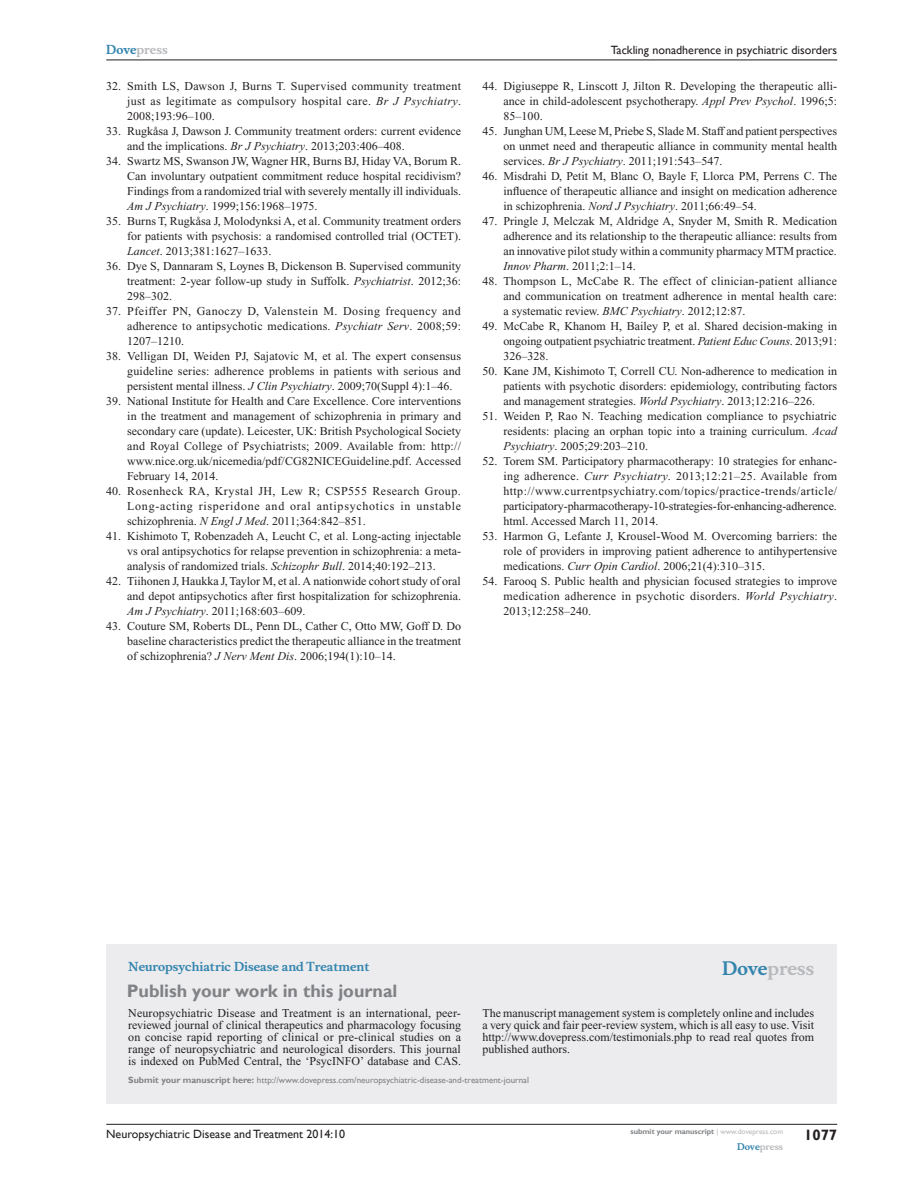
<style>
.page{position:relative;width:918px;height:1188px;background:#fff}
.page>*{position:absolute;margin:0;border:0;box-sizing:border-box;transform-origin:0 0}
.PromBx-H1{font:700 18px "Gill Sans";color:#808285}
.PromBx-Brand{font:700 18px "Musee";color:#b8b9bc}
.t1{font:700 15px "Gill Sans";color:#231f20}
.RefNL2{font:12px/15px "Times New Roman";color:#231f20;text-align:justify}
.PromBx-Tx{font:12px/12px "Times New Roman";color:#231f20;text-align:justify}
.t2{font:12px "Gill Sans";color:#231f20}
.PromBx-JrnlName{font:700 12px "Musee";color:#3485ae}
.t3{font:700 12px "Musee";color:#b8b9bc}
.PromBx-SubmitMssWebA{font:9px "Gill Sans";color:#808285}
.t4{font:700 9px "Musee";color:#b8b9bc}
.t5{font:700 7.5px "Gill Sans";color:#808285}
.s1{color:#3485ae}
.s2{font-style:italic}
.s3{font-weight:700}
.s4{font-weight:400;color:#b8b9bc}
</style>
<div class="page">
<div style="left:106px;top:944px;width:731px;height:159px;background:#ececee"></div>
<hr style="left:106px;top:1124px;width:731px;height:1px;background:#231f20">
<hr style="left:106px;top:60px;width:731px;height:1px;background:#231f20">
<p class="t3" style="left:106px;top:43px;width:63px"><span class="s1">Dove</span>press</p>
<p class="RefNL2" style="left:127px;top:79px;width:335px;text-indent:-21px">32. Smith LS, Dawson J, Burns T. Supervised community treatment just as legitimate as compulsory hospital care. <span class="s2">Br J Psychiatry</span>.<br>2008;193:96–100.</p>
<p class="RefNL2" style="left:127px;top:124px;width:335px;text-indent:-21px">33. Rugkåsa J, Dawson J. Community treatment orders: current evidence and the implications. <span class="s2">Br J Psychiatry</span>. 2013;203:406–408.</p>
<p class="RefNL2" style="left:127px;top:154px;width:336px;text-indent:-21px">34. Swartz MS, Swanson JW, Wagner HR, Burns BJ, Hiday VA, Borum R.<br>Can involuntary outpatient commitment reduce hospital recidivism?<br>Findings from a randomized trial with severely mentally ill individuals.<br><span class="s2">Am J Psychiatry</span>. 1999;156:1968–1975.</p>
<p class="RefNL2" style="left:127px;top:214px;width:335px;text-indent:-21px">35. Burns T, Rugkåsa J, Molodynksi A, et al. Community treatment orders for patients with psychosis: a randomised controlled trial (OCTET).<br><span class="s2">Lancet</span>. 2013;381:1627–1633.</p>
<p class="RefNL2" style="left:127px;top:259px;width:335px;text-indent:-21px">36. Dye S, Dannaram S, Loynes B, Dickenson B. Supervised community treatment: 2-year follow-up study in Suffolk. <span class="s2">Psychiatrist</span>. 2012;36:<br>298–302.</p>
<p class="RefNL2" style="left:127px;top:304px;width:335px;text-indent:-21px">37. Pfeiffer PN, Ganoczy D, Valenstein M. Dosing frequency and adherence to antipsychotic medications. <span class="s2">Psychiatr Serv</span>. 2008;59:<br>1207–1210.</p>
<p class="RefNL2" style="left:127px;top:349px;width:335px;text-indent:-21px">38. Velligan DI, Weiden PJ, Sajatovic M, et al. The expert consensus guideline series: adherence problems in patients with serious and persistent mental illness. <span class="s2">J Clin Psychiatry</span>. 2009;70(Suppl 4):1–46.</p>
<p class="RefNL2" style="left:127px;top:394px;width:335px;text-indent:-21px">39. National Institute for Health and Care Excellence. Core interventions in the treatment and management of schizophrenia in primary and secondary care (update). Leicester, UK: British Psychological Society and Royal College of Psychiatrists; 2009. Available from: http:// www.nice.org.uk/nicemedia/pdf/CG82NICEGuideline.pdf. Accessed February 14, 2014.</p>
<p class="RefNL2" style="left:127px;top:484px;width:335px;text-indent:-21px">40. Rosenheck RA, Krystal JH, Lew R; CSP555 Research Group.<br>Long-acting risperidone and oral antipsychotics in unstable schizophrenia. <span class="s2">N Engl J Med</span>. 2011;364:842–851.</p>
<p class="RefNL2" style="left:127px;top:529px;width:335px;text-indent:-21px">41. Kishimoto T, Robenzadeh A, Leucht C, et al. Long-acting injectable vs oral antipsychotics for relapse prevention in schizophrenia: a meta&shy;analysis of randomized trials. <span class="s2">Schizophr Bull</span>. 2014;40:192–213.</p>
<p class="RefNL2" style="left:127px;top:574px;width:335px;text-indent:-21px">42. Tiihonen J, Haukka J, Taylor M, et al. A nationwide cohort study of oral and depot antipsychotics after first hospitalization for schizophrenia.<br><span class="s2">Am J Psychiatry</span>. 2011;168:603–609.</p>
<p class="RefNL2" style="left:127px;top:619px;width:335px;text-indent:-21px">43. Couture SM, Roberts DL, Penn DL, Cather C, Otto MW, Goff D. Do baseline characteristics predict the therapeutic alliance in the treatment of schizophrenia? <span class="s2">J Nerv Ment Dis</span>. 2006;194(1):10–14.</p>
<p class="t2" style="left:611px;top:43px;width:228px">Tackling nonadherence in psychiatric disorders</p>
<p class="RefNL2" style="left:503px;top:79px;width:335px;text-indent:-21px">44. Digiuseppe R, Linscott J, Jilton R. Developing the therapeutic alli&shy;ance in child-adolescent psychotherapy. <span class="s2">Appl Prev Psychol</span>. 1996;5:<br>85–100.</p>
<p class="RefNL2" style="left:503px;top:124px;width:335px;text-indent:-21px">45. Junghan UM, Leese M, Priebe S, Slade M. Staff and patient perspectives on unmet need and therapeutic alliance in community mental health services. <span class="s2">Br J Psychiatry</span>. 2011;191:543–547.</p>
<p class="RefNL2" style="left:503px;top:169px;width:335px;text-indent:-21px">46. Misdrahi D, Petit M, Blanc O, Bayle F, Llorca PM, Perrens C. The influence of therapeutic alliance and insight on medication adherence in schizophrenia. <span class="s2">Nord J Psychiatry</span>. 2011;66:49–54.</p>
<p class="RefNL2" style="left:503px;top:214px;width:335px;text-indent:-21px">47. Pringle J, Melczak M, Aldridge A, Snyder M, Smith R. Medication adherence and its relationship to the therapeutic alliance: results from an innovative pilot study within a community pharmacy MTM practice.<br><span class="s2">Innov Pharm</span>. 2011;2:1–14.</p>
<p class="RefNL2" style="left:503px;top:274px;width:335px;text-indent:-21px">48. Thompson L, McCabe R. The effect of clinician-patient alliance and communication on treatment adherence in mental health care: a systematic review. <span class="s2">BMC Psychiatry</span>. 2012;12:87.</p>
<p class="RefNL2" style="left:503px;top:319px;width:335px;text-indent:-21px">49. McCabe R, Khanom H, Bailey P, et al. Shared decision-making in ongoing outpatient psychiatric treatment. <span class="s2">Patient Educ Couns</span>. 2013;91:<br>326–328.</p>
<p class="RefNL2" style="left:503px;top:364px;width:335px;text-indent:-21px">50. Kane JM, Kishimoto T, Correll CU. Non-adherence to medication in patients with psychotic disorders: epidemiology, contributing factors and management strategies. <span class="s2">World Psychiatry</span>. 2013;12:216–226.</p>
<p class="RefNL2" style="left:503px;top:409px;width:335px;text-indent:-21px">51. Weiden P, Rao N. Teaching medication compliance to psychiatric residents: placing an orphan topic into a training curriculum. <span class="s2">Acad Psychiatry</span>. 2005;29:203–210.</p>
<p class="RefNL2" style="left:503px;top:454px;width:335px;text-indent:-21px">52. Torem SM. Participatory pharmacotherapy: 10 strategies for enhanc&shy;ing adherence. <span class="s2">Curr Psychiatry</span>. 2013;12:21–25. Available from http://www.currentpsychiatry.com/topics/practice-trends/article/ participatory-pharmacotherapy-10-strategies-for-enhancing-adherence. html. Accessed March 11, 2014.</p>
<p class="RefNL2" style="left:503px;top:529px;width:335px;text-indent:-21px">53. Harmon G, Lefante J, Krousel-Wood M. Overcoming barriers: the role of providers in improving patient adherence to antihypertensive medications. <span class="s2">Curr Opin Cardiol</span>. 2006;21(4):310–315.</p>
<p class="RefNL2" style="left:503px;top:574px;width:335px;text-indent:-21px">54. Farooq S. Public health and physician focused strategies to improve medication adherence in psychotic disorders. <span class="s2">World Psychiatry</span>.<br>2013;12:258–240.</p>
<p class="PromBx-JrnlName" style="left:128px;top:959px;width:243px">Neuropsychiatric Disease and Treatment</p>
<p class="PromBx-H1" style="left:127px;top:980px;width:272px">Publish your work in this journal</p>
<p class="PromBx-Brand" style="left:722px;top:958px;width:94px"><span class="s1">Dove</span>press</p>
<p class="PromBx-Tx" style="left:128px;top:1007px;width:334px">Neuropsychiatric Disease and Treatment is an international, peer&shy;reviewed journal of clinical therapeutics and pharmacology focusing on concise rapid reporting of clinical or pre-clinical studies on a range of neuropsychiatric and neurological disorders. This journal is indexed on PubMed Central, the ‘PsycINFO’ database and CAS.</p>
<p class="PromBx-Tx" style="left:482px;top:1007px;width:333px">The manuscript management system is completely online and includes a very quick and fair peer-review system, which is all easy to use. Visit http://www.dovepress.com/testimonials.php to read real quotes from published authors.</p>
<p class="PromBx-SubmitMssWebA" style="left:128px;top:1075px;width:402px"><span class="s3">Submit your manuscript here:</span> http://www.dovepress.com/neuropsychiatric-disease-and-treatment-journal</p>
<p class="t2" style="left:106px;top:1127px;width:241px">Neuropsychiatric Disease and Treatment 2014:10</p>
<p class="t5" style="left:631px;top:1127px;width:154px">submit your manuscript <span class="s4">| www.dovepress.com</span></p>
<p class="t4" style="left:737px;top:1141px;width:48px"><span class="s1">Dove</span>press</p>
<p class="t1" style="left:804px;top:1126px;width:35px">1077</p>
</div>
